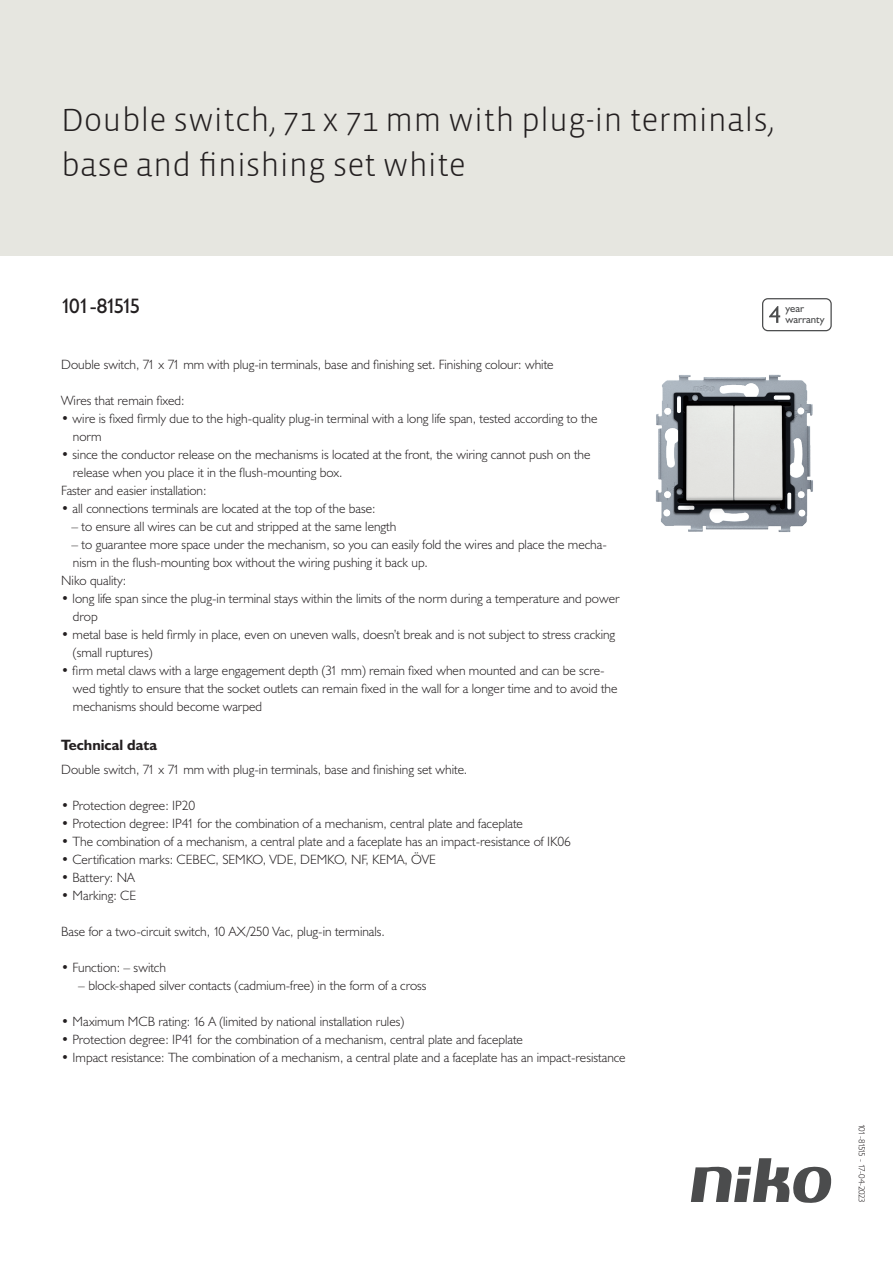
<style>
.page{position:relative;width:893px;height:1263px;background:#fff}
.page>*{position:absolute;margin:0;border:0;box-sizing:border-box;transform-origin:0 0}
.Title_datasheets{font:300 33px/45px "Vista Sans";color:#231f20}
.Article_number{font:21px "Humanist 521 BT";letter-spacing:-.115em;color:#231f20}
.Titles_parts{font:700 15px "Humanist 521 BT";color:#231f20}
.USP_Bullets{font:300 13.5px/18px "Humanist 521 BT";color:#231f20}
.Platte_tekst_CAB{font:300 13.5px "Humanist 521 BT";color:#231f20}
.USP_Bullets_level_2{font:300 13.5px "Humanist 521 BT";color:#231f20}
.t1{font:10.8px/10.8px "Humanist 521 BT";color:#4b4c4d}
.Revision{font:300 9px "Humanist 521 BT";letter-spacing:-.08em;color:#231f20}
</style>
<div class="page">
<svg style="left:691px;top:1158px;width:141px;height:45px"></svg>
<div style="left:0;top:0;width:893px;height:255px;background:#e6e6e0"></div>
<svg style="left:762px;top:298px;width:70px;height:33px"></svg>
<img style="left:655px;top:374px;width:158px;height:158px">
<p class="Title_datasheets" style="left:61px;top:98px;width:715px">Double switch, 71 x 71 mm with plug-in terminals, base and finishing set white</p>
<p class="Article_number" style="left:61px;top:293px;width:81px">101-81515</p>
<p class="Platte_tekst_CAB" style="left:61px;top:356px;width:494px">Double switch, 71 x 71 mm with plug-in terminals, base and finishing set. Finishing colour: white</p>
<p class="USP_Bullets" style="left:61px;top:391px;width:125px">Wires that remain fixed:</p>
<p class="USP_Bullets" style="left:73px;top:409px;width:526px;text-indent:-12px">• wire is fixed firmly due to the high-quality plug-in terminal with a long life span, tested according to the norm</p>
<p class="USP_Bullets" style="left:73px;top:445px;width:519px;text-indent:-12px">• since the conductor release on the mechanisms is located at the front, the wiring cannot push on the release when you place it in the flush-mounting box.</p>
<p class="USP_Bullets" style="left:61px;top:481px;width:147px">Faster and easier installation:</p>
<p class="USP_Bullets" style="left:61px;top:499px;width:316px">• all connections terminals are located at the top of the base:</p>
<p class="USP_Bullets" style="left:71px;top:517px;width:326px">– to ensure all wires can be cut and stripped at the same length</p>
<p class="USP_Bullets" style="left:71px;top:535px;width:537px">– to guarantee more space under the mechanism, so you can easily fold the wires and place the mecha&shy;nism in the flush-mounting box without the wiring pushing it back up.</p>
<p class="USP_Bullets" style="left:61px;top:571px;width:66px">Niko quality:</p>
<p class="USP_Bullets" style="left:73px;top:589px;width:548px;text-indent:-12px">• long life span since the plug-in terminal stays within the limits of the norm during a temperature and power drop</p>
<p class="USP_Bullets" style="left:73px;top:625px;width:544px;text-indent:-12px">• metal base is held firmly in place, even on uneven walls, doesn’t break and is not subject to stress cracking (small ruptures)</p>
<p class="USP_Bullets" style="left:73px;top:661px;width:546px;text-indent:-12px">• firm metal claws with a large engagement depth (31 mm) remain fixed when mounted and can be scre&shy;wed tightly to ensure that the socket outlets can remain fixed in the wall for a longer time and to avoid the mechanisms should become warped</p>
<p class="Titles_parts" style="left:61px;top:735px;width:98px">Technical data</p>
<p class="Platte_tekst_CAB" style="left:61px;top:761px;width:408px">Double switch, 71 x 71 mm with plug-in terminals, base and finishing set white.</p>
<p class="USP_Bullets" style="left:61px;top:796px;width:135px">• Protection degree: IP20</p>
<p class="USP_Bullets" style="left:61px;top:814px;width:463px">• Protection degree: IP41 for the combination of a mechanism, central plate and faceplate</p>
<p class="USP_Bullets" style="left:61px;top:832px;width:511px">• The combination of a mechanism, a central plate and a faceplate has an impact-resistance of IK06</p>
<p class="USP_Bullets" style="left:61px;top:850px;width:376px">• Certification marks: CEBEC, SEMKO, VDE, DEMKO, NF, KEMA, ÖVE</p>
<p class="USP_Bullets" style="left:61px;top:868px;width:75px">• Battery: NA</p>
<p class="USP_Bullets" style="left:61px;top:886px;width:76px">• Marking: CE</p>
<p class="USP_Bullets" style="left:61px;top:922px;width:325px">Base for a two-circuit switch, 10 AX/250 Vac, plug-in terminals.</p>
<p class="USP_Bullets" style="left:61px;top:958px;width:106px">• Function: – switch</p>
<p class="USP_Bullets_level_2" style="left:78px;top:977px;width:350px">– block-shaped silver contacts (cadmium-free) in the form of a cross</p>
<p class="USP_Bullets" style="left:61px;top:1012px;width:344px">• Maximum MCB rating: 16 A (limited by national installation rules)</p>
<p class="USP_Bullets" style="left:61px;top:1030px;width:463px">• Protection degree: IP41 for the combination of a mechanism, central plate and faceplate</p>
<p class="USP_Bullets" style="left:61px;top:1048px;width:566px">• Impact resistance: The combination of a mechanism, a central plate and a faceplate has an impact-resistance</p>
<p class="t1" style="left:785px;top:303px;width:41px">year warranty</p>
<p class="Revision" style="left:868px;top:1124px;width:80px;rotate:90deg">101-81515 - 17-04-2023</p>
</div>
